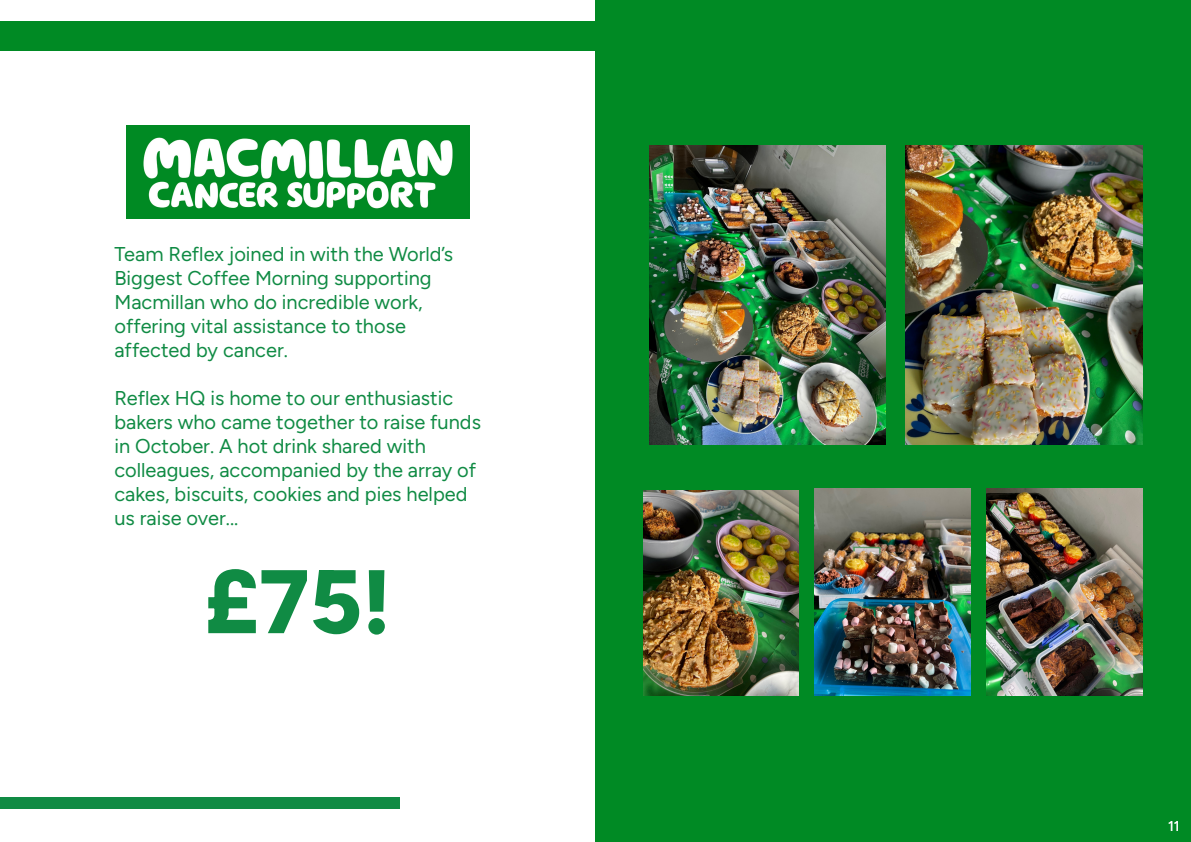
<style>
.page{position:relative;width:1191px;height:842px;background:#fff}
.page>*{position:absolute;margin:0;border:0;box-sizing:border-box;transform-origin:0 0}
.t1{font:800 90px "Figtree";color:#108b44}
.t2{font:20px/24px "Figtree";color:#108b44}
.t3{font:14px "Figtree";color:#fff}
</style>
<div class="page">
<div style="left:595px;top:0;width:596px;height:842px;background:#008a24"></div>
<img style="left:644px;top:490px;width:154px;height:205px">
<img style="left:986px;top:489px;width:156px;height:206px">
<img style="left:815px;top:489px;width:155px;height:206px">
<img style="left:649px;top:146px;width:237px;height:298px">
<img style="left:906px;top:146px;width:236px;height:298px">
<img style="left:126px;top:125px;width:343px;height:94px">
<div style="left:0;top:21px;width:595px;height:30px;background:#008a24"></div>
<div style="left:0;top:797px;width:399px;height:12px;background:#108b44"></div>
<p class="t2" style="left:114px;top:242px;width:340px">Team Reflex joined in with the World’s<br>Biggest Coffee Morning supporting<br>Macmillan who do incredible work, offering vital assistance to those affected by cancer.</p>
<p class="t2" style="left:114px;top:386px;width:368px">Reflex HQ is home to our enthusiastic bakers who came together to raise funds in October. A hot drink shared with colleagues, accompanied by the array of cakes, biscuits, cookies and pies helped us raise over...</p>
<h1 class="t1" style="left:204px;top:546px;width:188px">£75!</h1>
<p class="t3" style="left:1168px;top:818px;width:13px">11</p>
</div>
